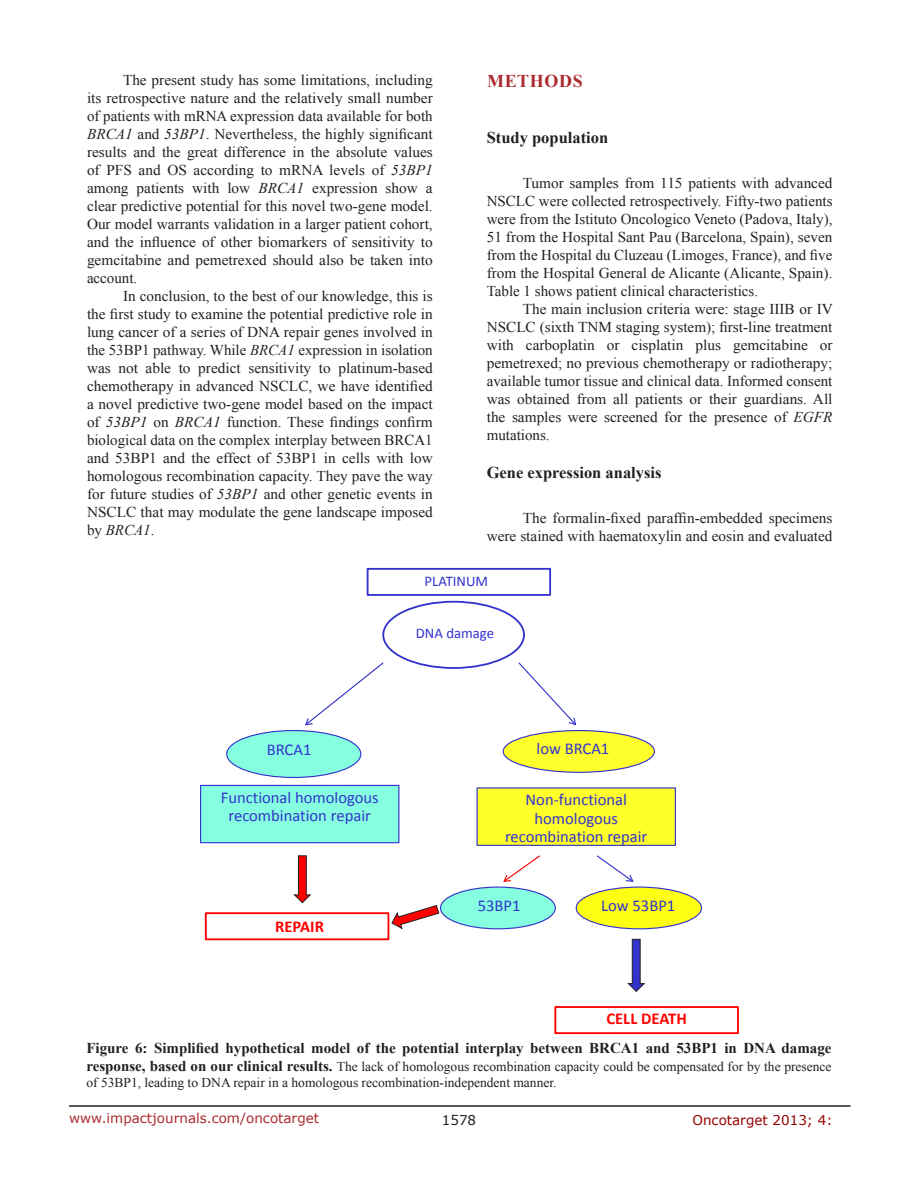
<style>
.page{position:relative;width:918px;height:1188px;background:#fff}
.page>*{position:absolute;margin:0;border:0;box-sizing:border-box;transform-origin:0 0}
.Heading{font:700 18px "Times New Roman";letter-spacing:.035em;color:#ac2b31}
.t1{font:16.5px/18.5px "Calibri";color:#33c;text-align:center}
.SubHeading{font:700 16.5px "Times New Roman";color:#221f22}
.t2{font:700 16.5px "Calibri";color:#f00}
.BodyText{font:15px/18px "Times New Roman";color:#221f22;text-align:justify}
.FigureText{font:700 15px "Times New Roman";color:#221f22}
.t3{font:14.7px "Calibri";color:#33c}
.FigureText-2{font:13.5px/16.2px "Times New Roman";color:#221f22}
.t4{font:13.5px "Verdana";color:#ac2b31}
.t5{font:13.5px "Verdana";color:#970000}
.t6{font:13.5px "Verdana";color:#221f22}
.s1{font-style:italic}
.s2{font-weight:700;font-size:15px}
</style>
<div class="page">
<hr style="left:69px;top:1105px;width:781px;height:2px;background:#231f20">
<div style="left:382px;top:601px;width:143px;height:68px;border:2px solid #33c;border-radius:50%"></div>
<svg style="left:305px;top:662px;width:79px;height:64px"></svg>
<svg style="left:518px;top:662px;width:59px;height:64px"></svg>
<div style="left:201px;top:785px;width:198px;height:58px;background:#85ffe0"></div>
<div style="left:200px;top:785px;width:199px;height:58px;border:1px solid #33c"></div>
<div style="left:227px;top:731px;width:134px;height:46px;background:#85ffe0;border-radius:50%"></div>
<div style="left:226px;top:730px;width:135px;height:48px;border:1px solid #33c;border-radius:50%"></div>
<div style="left:367px;top:568px;width:184px;height:28px;border:2px solid #33c"></div>
<svg style="left:294px;top:855px;width:18px;height:49px"></svg>
<div style="left:205px;top:912px;width:184px;height:28px;border:2px solid #f00"></div>
<div style="left:503px;top:731px;width:151px;height:41px;background:#ffff2b;border-radius:50%"></div>
<div style="left:503px;top:730px;width:152px;height:43px;border:1px solid #33c;border-radius:50%"></div>
<div style="left:477px;top:788px;width:198px;height:57px;background:#ffff29"></div>
<div style="left:477px;top:787px;width:199px;height:59px;border:1px solid #33c"></div>
<svg style="left:503px;top:855px;width:37px;height:27px"></svg>
<div style="left:441px;top:887px;width:114px;height:42px;background:#85ffe0;border-radius:50%"></div>
<div style="left:440px;top:887px;width:116px;height:42px;border:1px solid #33c;border-radius:50%"></div>
<svg style="left:391px;top:905px;width:49px;height:25px"></svg>
<svg style="left:596px;top:855px;width:38px;height:27px"></svg>
<div style="left:576px;top:887px;width:126px;height:42px;background:#ffff14;border-radius:50%"></div>
<div style="left:576px;top:887px;width:126px;height:42px;border:1px solid #33c;border-radius:50%"></div>
<svg style="left:627px;top:939px;width:19px;height:53px"></svg>
<div style="left:554px;top:1006px;width:185px;height:28px;border:2px solid #f00"></div>
<p class="BodyText" style="left:87px;top:71px;width:347px;text-indent:36px">The present study has some limitations, including its retrospective nature and the relatively small number of patients with mRNA expression data available for both <span class="s1">BRCA1</span> and <span class="s1">53BP1</span>. Nevertheless, the highly significant results and the great difference in the absolute values of PFS and OS according to mRNA levels of <span class="s1">53BP1 </span>among patients with low <span class="s1">BRCA1</span> expression show a clear predictive potential for this novel two-gene model.<br>Our model warrants validation in a larger patient cohort, and the influence of other biomarkers of sensitivity to gemcitabine and pemetrexed should also be taken into account.</p>
<p class="BodyText" style="left:87px;top:287px;width:347px;text-indent:36px">In conclusion, to the best of our knowledge, this is the first study to examine the potential predictive role in lung cancer of a series of DNA repair genes involved in the 53BP1 pathway. While <span class="s1">BRCA1</span> expression in isolation was not able to predict sensitivity to platinum-based chemotherapy in advanced NSCLC, we have identified a novel predictive two-gene model based on the impact of <span class="s1">53BP1</span> on <span class="s1">BRCA1</span> function. These findings confirm biological data on the complex interplay between BRCA1 and 53BP1 and the effect of 53BP1 in cells with low homologous recombination capacity. They pave the way for future studies of <span class="s1">53BP1</span> and other genetic events in NSCLC that may modulate the gene landscape imposed by <span class="s1">BRCA1</span>.</p>
<p class="Heading" style="left:487px;top:68px;width:97px">METHODS</p>
<p class="SubHeading" style="left:487px;top:126px;width:123px">Study population</p>
<p class="BodyText" style="left:487px;top:173px;width:347px;text-indent:36px">Tumor samples from 115 patients with advanced NSCLC were collected retrospectively. Fifty-two patients were from the Istituto Oncologico Veneto (Padova, Italy), 51 from the Hospital Sant Pau (Barcelona, Spain), seven from the Hospital du Cluzeau (Limoges, France), and five from the Hospital General de Alicante (Alicante, Spain).<br>Table 1 shows patient clinical characteristics.</p>
<p class="BodyText" style="left:487px;top:299px;width:348px;text-indent:36px">The main inclusion criteria were: stage IIIB or IV NSCLC (sixth TNM staging system); first-line treatment with carboplatin or cisplatin plus gemcitabine or pemetrexed; no previous chemotherapy or radiotherapy; available tumor tissue and clinical data. Informed consent was obtained from all patients or their guardians. All the samples were screened for the presence of <span class="s1">EGFR </span>mutations.</p>
<p class="SubHeading" style="left:487px;top:460px;width:176px">Gene expression analysis</p>
<p class="BodyText" style="left:487px;top:508px;width:347px;text-align:right">The formalin-fixed paraffin-embedded specimens<br>were stained with haematoxylin and eosin and evaluated</p>
<p class="t3" style="left:425px;top:572px;width:65px">PLATINUM</p>
<p class="t3" style="left:416px;top:624px;width:80px">DNA damage</p>
<p class="t1" style="left:267px;top:740px;width:46px">BRCA1</p>
<p class="t1" style="left:221px;top:788px;width:160px">Functional homologous recombination repair</p>
<p class="t2" style="left:275px;top:916px;width:50px">REPAIR</p>
<p class="t1" style="left:537px;top:740px;width:74px">low BRCA1</p>
<p class="t1" style="left:505px;top:791px;width:144px">Non-functional homologous recombination repair</p>
<p class="t1" style="left:478px;top:896px;width:44px">53BP1</p>
<p class="t1" style="left:601px;top:896px;width:76px">Low 53BP1</p>
<p class="t2" style="left:606px;top:1008px;width:82px">CELL DEATH</p>
<p class="FigureText" style="left:86px;top:1037px;width:747px">Figure 6: Simplified hypothetical model of the potential interplay between BRCA1 and 53BP1 in DNA damage</p>
<p class="FigureText-2" style="left:86px;top:1058px;width:747px"><span class="s2">response, based on our clinical results.</span> The lack of homologous recombination capacity could be compensated for by the presence of 53BP1, leading to DNA repair in a homologous recombination-independent manner.</p>
<p class="t4" style="left:69px;top:1109px;width:252px">www.impactjournals.com/oncotarget</p>
<p class="t6" style="left:442px;top:1111px;width:36px">1578</p>
<p class="t5" style="left:692px;top:1111px;width:142px">Oncotarget 2013; 4:</p>
</div>
